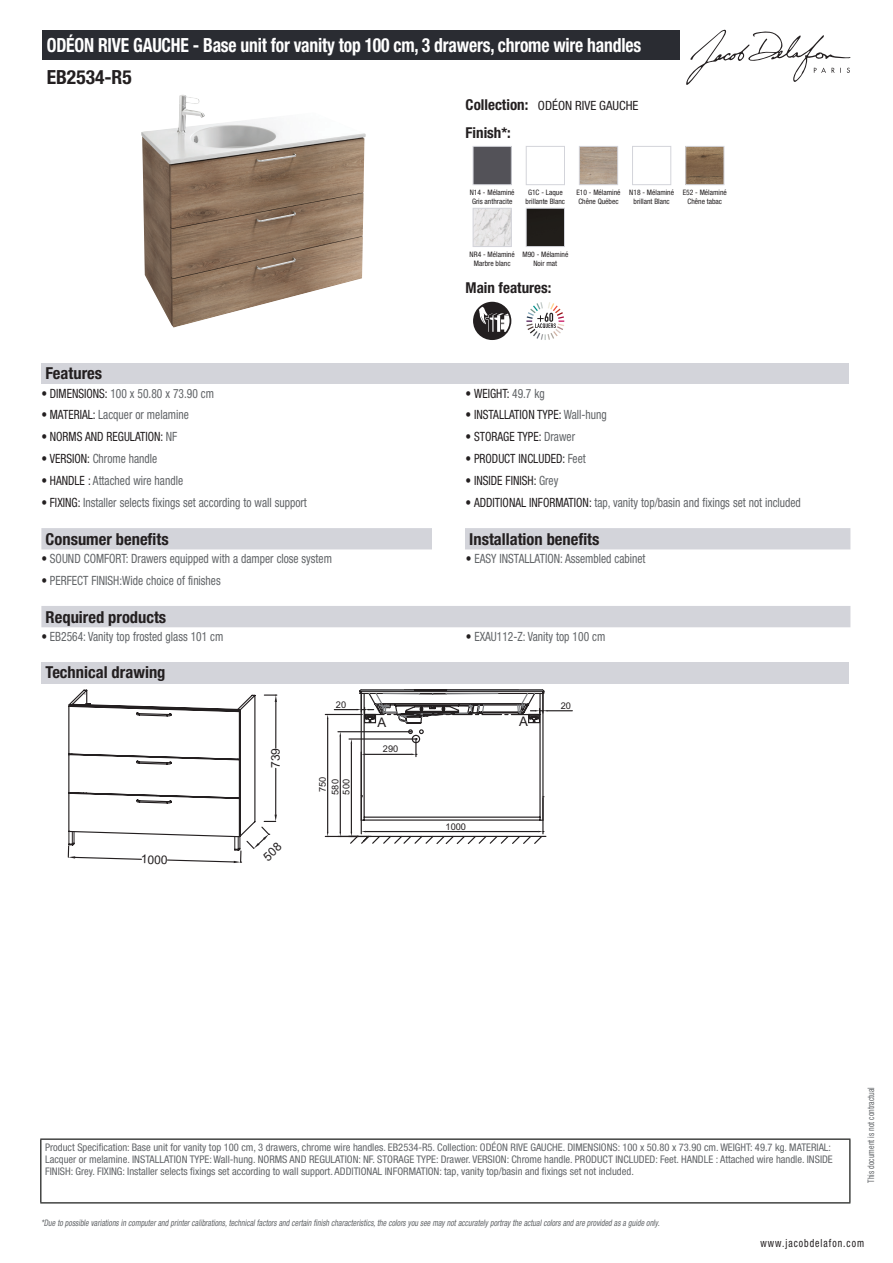
<style>
.page{position:relative;width:893px;height:1263px;background:#fff}
.page>*{position:absolute;margin:0;border:0;box-sizing:border-box;transform-origin:0 0}
.t1{font:700 condensed 19.5px "Helvetica Neue LT Std";letter-spacing:-.01em;color:#fff;scale:.9 1}
.t2{font:700 condensed 19.5px "Helvetica Neue LT Std";color:#231f20}
.t3{font:700 condensed 16.5px "Helvetica Neue LT Std";color:#231f20}
.t4{font:700 condensed 15px "Helvetica Neue LT Std";color:#231f20}
.t5{font:13.2px "Arial";color:#231f20}
.t6{font:condensed 12.75px "Helvetica Neue LT Std";color:#626568;scale:.9 1}
.t7{font:condensed 12.75px "Helvetica Neue LT Std";color:#231f20;scale:.9 1}
.t8{font:condensed 12.75px "Helvetica Neue LT Std";color:#231f20}
.t9{font:12px "Arial";color:#231f20}
.t10{font:condensed 11.25px "Helvetica Neue LT Std";letter-spacing:.1em;color:#231f20;scale:.87 1}
.t11{font:condensed 10.5px/12px "Helvetica Neue LT Std";color:#626568}
.t12{font:9.3px "Arial";color:#231f20}
.t13{font:italic condensed 9px "Helvetica Neue LT Std";color:#626568;scale:.87 1}
.t14{font:condensed 9px "Helvetica Neue LT Std";color:#626568;scale:.87 1}
.t15{font:condensed 7.5px/9px "Helvetica Neue LT Std";color:#231f20;text-align:center}
.s1{font-weight:700;font-size:15px}
.s2{color:#231f20}
.s3{color:#626568}
</style>
<div class="page">
<svg style="left:686px;top:30px;width:164px;height:55px"></svg>
<img style="left:141px;top:95px;width:225px;height:233px">
<img style="left:475px;top:148px;width:35px;height:35px">
<div style="left:473px;top:146px;width:39px;height:39px;border:1px solid #d3d4da"></div>
<div style="left:526px;top:146px;width:39px;height:39px;border:1px solid #d3d4da"></div>
<img style="left:581px;top:148px;width:35px;height:35px">
<div style="left:579px;top:146px;width:39px;height:39px;border:1px solid #d3d4da"></div>
<div style="left:632px;top:146px;width:39px;height:39px;border:1px solid #d3d4da"></div>
<img style="left:687px;top:148px;width:35px;height:35px">
<div style="left:685px;top:146px;width:39px;height:39px;border:1px solid #d3d4da"></div>
<img style="left:475px;top:210px;width:35px;height:35px">
<div style="left:473px;top:208px;width:39px;height:39px;border:1px solid #d3d4da"></div>
<img style="left:528px;top:210px;width:35px;height:35px">
<div style="left:526px;top:208px;width:39px;height:39px;border:1px solid #d3d4da"></div>
<svg style="left:473px;top:302px;width:38px;height:38px"></svg>
<svg style="left:526px;top:302px;width:38px;height:38px"></svg>
<div style="left:41px;top:363px;width:808px;height:21px;background:#d3d4da"></div>
<div style="left:41px;top:528px;width:809px;height:21px;background:#d3d4da"></div>
<div style="left:432px;top:528px;width:33px;height:21px;background:#fff"></div>
<div style="left:41px;top:606px;width:809px;height:21px;background:#d3d4da"></div>
<div style="left:41px;top:662px;width:808px;height:21px;background:#d3d4da"></div>
<hr style="left:325px;top:714px;width:36px;height:1px;background:#231f20">
<hr style="left:325px;top:836px;width:32px;height:1px;background:#231f20">
<svg style="left:326px;top:689px;width:246px;height:155px"></svg>
<div style="left:43px;top:30px;width:637px;height:30px;background:#2a2c32"></div>
<hr style="left:40px;top:1138px;width:810px;height:2px;background:#040503">
<hr style="left:40px;top:1140px;width:1px;height:62px;background:#040503">
<hr style="left:849px;top:1140px;width:1px;height:62px;background:#040503">
<hr style="left:40px;top:1202px;width:810px;height:1px;background:#040503">
<svg style="left:68px;top:689px;width:210px;height:174px"></svg>
<h1 class="t1" style="left:47px;top:33px;width:662px">ODÉON RIVE GAUCHE - Base unit for vanity top 100 cm, 3 drawers, chrome wire handles</h1>
<h1 class="t2" style="left:47px;top:65px;width:87px">EB2534-R5</h1>
<p class="t8" style="left:466px;top:98px;width:174px"><span class="s1">Collection:</span> ODÉON RIVE GAUCHE</p>
<h3 class="t4" style="left:466px;top:123px;width:47px">Finish*:</h3>
<p class="t15" style="left:470px;top:187px;width:46px;text-align:left">N14 - Mélaminé<br>Gris anthracite</p>
<p class="t15" style="left:526px;top:187px;width:41px">G1C - Laque brillante Blanc</p>
<p class="t15" style="left:576px;top:187px;width:46px;text-align:left">E10 - Mélaminé<br>Chêne Québec</p>
<p class="t15" style="left:629px;top:187px;width:46px">N18 - Mélaminé brillant Blanc</p>
<p class="t15" style="left:683px;top:187px;width:46px">E52 - Mélaminé<br>Chêne tabac</p>
<p class="t15" style="left:470px;top:249px;width:47px">NR4 - Mélaminé<br>Marbre blanc</p>
<p class="t15" style="left:522px;top:249px;width:47px">M90 - Mélaminé<br>Noir mat</p>
<h3 class="t4" style="left:466px;top:279px;width:87px">Main features:</h3>
<h2 class="t3" style="left:46px;top:364px;width:58px">Features</h2>
<p class="t6" style="left:41px;top:386px;width:193px"><span class="s2">• DIMENSIONS:</span> 100 x 50.80 x 73.90 cm</p>
<p class="t7" style="left:466px;top:386px;width:90px">• WEIGHT: <span class="s3">49.7 kg</span></p>
<p class="t6" style="left:41px;top:407px;width:165px"><span class="s2">• MATERIAL:</span> Lacquer or melamine</p>
<p class="t7" style="left:466px;top:407px;width:158px">• INSTALLATION TYPE: <span class="s3">Wall-hung</span></p>
<p class="t7" style="left:41px;top:429px;width:153px">• NORMS AND REGULATION: <span class="s3">NF</span></p>
<p class="t7" style="left:466px;top:429px;width:123px">• STORAGE TYPE: <span class="s3">Drawer</span></p>
<p class="t6" style="left:41px;top:451px;width:130px"><span class="s2">• VERSION:</span> Chrome handle</p>
<p class="t7" style="left:466px;top:451px;width:135px">• PRODUCT INCLUDED: <span class="s3">Feet</span></p>
<p class="t6" style="left:41px;top:473px;width:159px"><span class="s2">• HANDLE :</span> Attached wire handle</p>
<p class="t7" style="left:466px;top:473px;width:105px">• INSIDE FINISH: <span class="s3">Grey</span></p>
<p class="t6" style="left:41px;top:495px;width:297px"><span class="s2">• FIXING:</span> Installer selects fixings set according to wall support</p>
<p class="t6" style="left:466px;top:495px;width:374px"><span class="s2">• ADDITIONAL INFORMATION:</span> tap, vanity top/basin and fixings set not included</p>
<h2 class="t3" style="left:46px;top:529px;width:125px">Consumer benefits</h2>
<h2 class="t3" style="left:469px;top:529px;width:132px">Installation benefits</h2>
<p class="t6" style="left:41px;top:551px;width:324px"><span class="s2">•</span> SOUND COMFORT: Drawers equipped with a damper close system</p>
<p class="t6" style="left:466px;top:551px;width:201px"><span class="s2">•</span> EASY INSTALLATION: Assembled cabinet</p>
<p class="t6" style="left:41px;top:573px;width:201px"><span class="s2">•</span> PERFECT FINISH:Wide choice of finishes</p>
<h2 class="t3" style="left:46px;top:607px;width:122px">Required products</h2>
<p class="t6" style="left:41px;top:629px;width:204px"><span class="s2">•</span> EB2564: Vanity top frosted glass 101 cm</p>
<p class="t6" style="left:466px;top:629px;width:156px"><span class="s2">•</span> EXAU112-Z: Vanity top 100 cm</p>
<h2 class="t3" style="left:46px;top:663px;width:121px">Technical drawing</h2>
<p class="t9" style="left:141px;top:851px;width:28px;rotate:2deg">1000</p>
<p class="t9" style="left:267px;top:768px;width:22px;rotate:-90deg">739</p>
<p class="t12" style="left:336px;top:698px;width:12px">20</p>
<p class="t12" style="left:561px;top:699px;width:12px">20</p>
<p class="t12" style="left:316px;top:792px;width:17px;rotate:-90deg">750</p>
<p class="t12" style="left:340px;top:794px;width:17px;rotate:-90deg">500</p>
<p class="t12" style="left:329px;top:795px;width:17px;rotate:-90deg">580</p>
<p class="t5" style="left:377px;top:713px;width:10px">A</p>
<p class="t5" style="left:519px;top:712px;width:10px">A</p>
<p class="t12" style="left:383px;top:743px;width:17px">290</p>
<p class="t12" style="left:446px;top:820px;width:22px">1000</p>
<p class="t11" style="left:45px;top:1141px;width:789px">Product Specification: Base unit for vanity top 100 cm, 3 drawers, chrome wire handles. EB2534-R5. Collection: ODÉON RIVE GAUCHE. DIMENSIONS: 100 x 50.80 x 73.90 cm. WEIGHT: 49.7 kg. MATERIAL:<br>Lacquer or melamine. INSTALLATION TYPE: Wall-hung. NORMS AND REGULATION: NF. STORAGE TYPE: Drawer. VERSION: Chrome handle. PRODUCT INCLUDED: Feet. HANDLE : Attached wire handle. INSIDE<br>FINISH: Grey. FIXING: Installer selects fixings set according to wall support. ADDITIONAL INFORMATION: tap, vanity top/basin and fixings set not included.</p>
<p class="t13" style="left:41px;top:1217px;width:714px">*Due to possible variationsin computerand printercalibrations,technicalfactorsand certain finish characteristics,the colorsyou see maynotaccuratelyportraythe actualcolorsand are provided asa guide only.</p>
<p class="t14" style="left:866px;top:1183px;width:111px;rotate:-90deg">This document is not contractual</p>
<p class="t10" style="left:760px;top:1237px;width:121px">www.jacobdelafon.com</p>
</div>
